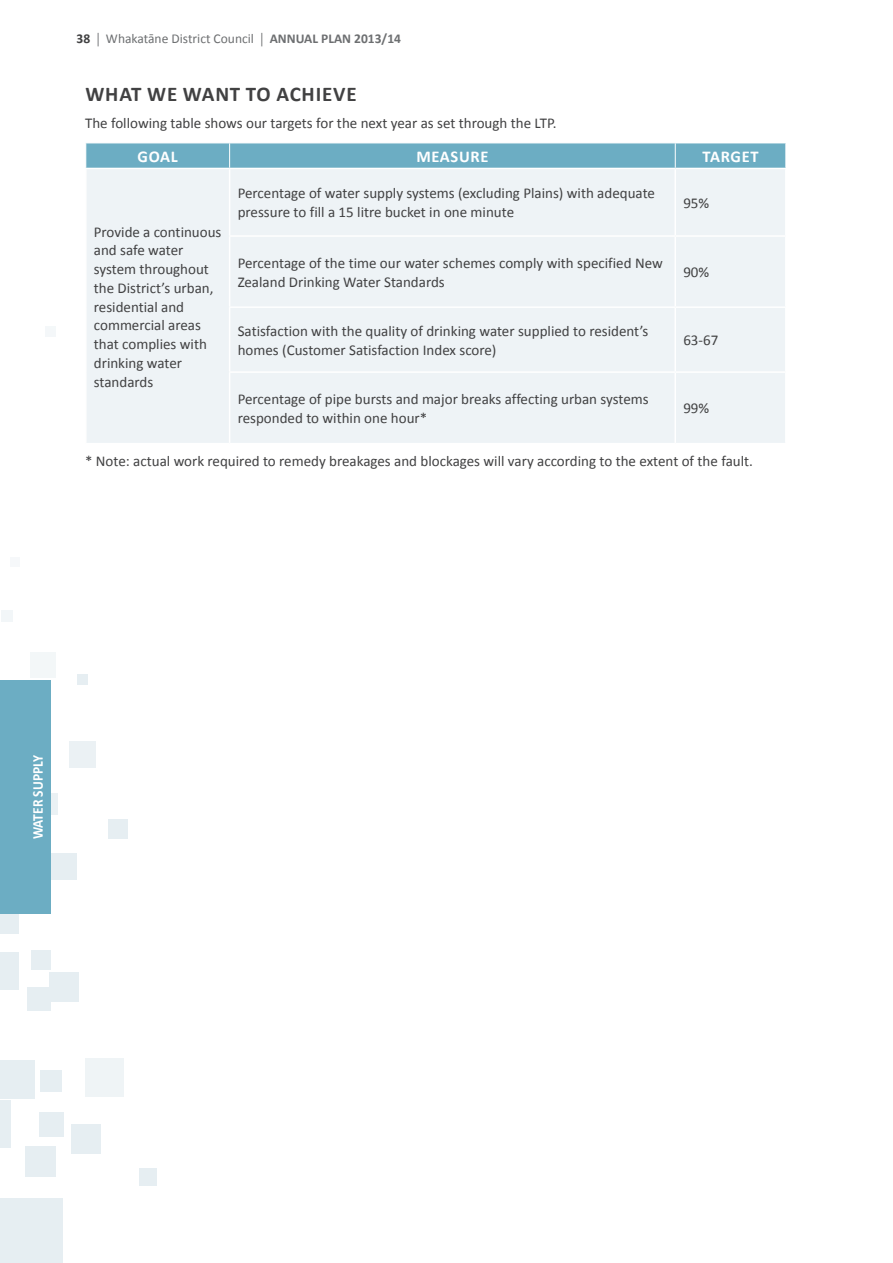
<style>
.page{position:relative;width:893px;height:1263px;background:#fff}
.page>*{position:absolute;margin:0;border:0;box-sizing:border-box;transform-origin:0 0}
.Subheading_1_-_span{font:700 21px "Calibri";letter-spacing:.04em;color:#414142}
.Table_Headers{font:700 16.5px "Calibri";letter-spacing:.04em;color:#fff}
.Body_Text_-_tables{font:15px/18.8px "Calibri";color:#414142}
.Body_Text_-_1_Column{font:15px "Calibri";color:#414142}
.t1{font:700 15px "Calibri";color:#fff;scale:.9 1}
.t2{font:13.5px "Calibri";color:#6d6f71}
.s1{font-weight:700;color:#414142}
.s2{font-family:"Minion Pro"}
.s3{font-weight:700}
</style>
<div class="page">
<div style="left:0;top:1199px;width:63px;height:64px;background:#e6eef2"></div>
<div style="left:25px;top:1146px;width:31px;height:30px;background:#e6eef2"></div>
<div style="left:0;top:1060px;width:35px;height:38px;background:#e6eef2"></div>
<div style="left:40px;top:1070px;width:22px;height:22px;background:#e6eef2"></div>
<div style="left:0;top:1100px;width:11px;height:48px;background:#e6eef2"></div>
<div style="left:85px;top:1058px;width:39px;height:38px;background:#eff4f6"></div>
<div style="left:50px;top:972px;width:29px;height:30px;background:#e6eef2"></div>
<div style="left:39px;top:1112px;width:24px;height:25px;background:#e6eef2"></div>
<div style="left:71px;top:1124px;width:29px;height:29px;background:#e6eef2"></div>
<div style="left:139px;top:1168px;width:17px;height:18px;background:#e6eef2"></div>
<div style="left:0;top:952px;width:19px;height:37px;background:#e6eef2"></div>
<div style="left:27px;top:987px;width:24px;height:24px;background:#e6eef2"></div>
<div style="left:69px;top:741px;width:27px;height:27px;background:#e6eef2"></div>
<div style="left:31px;top:949px;width:20px;height:20px;background:#e6eef2"></div>
<div style="left:50px;top:853px;width:27px;height:27px;background:#e6eef2"></div>
<div style="left:108px;top:819px;width:19px;height:19px;background:#e6eef2"></div>
<div style="left:0;top:911px;width:19px;height:23px;background:#e6eef2"></div>
<div style="left:36px;top:793px;width:22px;height:22px;background:#e6eef2"></div>
<div style="left:30px;top:652px;width:25px;height:25px;background:#f3f7f8"></div>
<div style="left:77px;top:674px;width:11px;height:11px;background:#e6eef2"></div>
<div style="left:10px;top:557px;width:10px;height:10px;background:#f6f8fa"></div>
<div style="left:1px;top:610px;width:12px;height:12px;background:#f2f6f8"></div>
<div style="left:46px;top:326px;width:10px;height:10px;background:#f4f7f9"></div>
<div style="left:0;top:680px;width:51px;height:234px;background:#6cadc3"></div>
<div style="left:675px;top:143px;width:111px;height:25px;background:#6cadc3"></div>
<div style="left:87px;top:169px;width:698px;height:274px;background:#eef3f6"></div>
<hr style="left:675px;top:143px;width:111px;height:1px;background:#fff">
<svg style="left:85px;top:143px;width:591px;height:25px"></svg>
<svg style="left:785px;top:143px;width:1px;height:25px"></svg>
<hr style="left:229px;top:169px;width:1px;height:66px;background:#fff">
<hr style="left:674px;top:169px;width:2px;height:66px;background:#fff">
<hr style="left:229px;top:235px;width:446px;height:2px;background:#fff">
<hr style="left:229px;top:237px;width:1px;height:69px;background:#fff">
<hr style="left:675px;top:235px;width:112px;height:2px;background:#fff">
<hr style="left:674px;top:237px;width:2px;height:69px;background:#fff">
<hr style="left:229px;top:306px;width:446px;height:2px;background:#fff">
<hr style="left:229px;top:308px;width:1px;height:63px;background:#fff">
<hr style="left:675px;top:306px;width:112px;height:2px;background:#fff">
<hr style="left:674px;top:308px;width:2px;height:63px;background:#fff">
<hr style="left:229px;top:371px;width:446px;height:2px;background:#fff">
<hr style="left:229px;top:373px;width:1px;height:70px;background:#fff">
<hr style="left:675px;top:371px;width:112px;height:2px;background:#fff">
<hr style="left:674px;top:373px;width:2px;height:70px;background:#fff">
<p class="t2" style="left:77px;top:30px;width:326px"><span class="s1">38</span> <span class="s2">|</span> Whakatāne District Council <span class="s2">|</span> <span class="s3">ANNUAL PLAN 2013/14</span></p>
<p class="Subheading_1_-_span" style="left:85px;top:80px;width:273px">WHAT WE WANT TO ACHIEVE</p>
<p class="Body_Text_-_1_Column" style="left:85px;top:114px;width:473px">The following table shows our targets for the next year as set through the LTP.</p>
<p class="Table_Headers" style="left:138px;top:146px;width:42px">GOAL</p>
<p class="Table_Headers" style="left:416px;top:146px;width:74px">MEASURE</p>
<p class="Table_Headers" style="left:702px;top:146px;width:57px">TARGET</p>
<p class="Body_Text_-_tables" style="left:238px;top:184px;width:419px">Percentage of water supply systems (excluding Plains) with adequate pressure to fill a 15 litre bucket in one minute</p>
<p class="Body_Text_-_tables" style="left:683px;top:194px;width:27px">95%</p>
<p class="Body_Text_-_tables" style="left:238px;top:254px;width:427px">Percentage of the time our water schemes comply with specified New<br>Zealand Drinking Water Standards</p>
<p class="Body_Text_-_tables" style="left:683px;top:263px;width:27px">90%</p>
<p class="Body_Text_-_tables" style="left:238px;top:322px;width:412px">Satisfaction with the quality of drinking water supplied to resident’s homes (Customer Satisfaction Index score)</p>
<p class="Body_Text_-_tables" style="left:683px;top:331px;width:37px">63-67</p>
<p class="Body_Text_-_tables" style="left:238px;top:390px;width:412px">Percentage of pipe bursts and major breaks affecting urban systems responded to within one hour*</p>
<p class="Body_Text_-_tables" style="left:683px;top:399px;width:27px">99%</p>
<p class="Body_Text_-_1_Column" style="left:85px;top:451px;width:669px">* Note: actual work required to remedy breakages and blockages will vary according to the extent of the fault.</p>
<p class="Body_Text_-_tables" style="left:94px;top:222px;width:129px">Provide a continuous and safe water system throughout the District’s urban, residential and commercial areas that complies with drinking water standards</p>
<p class="t1" style="left:28px;top:839px;width:95px;rotate:-90deg">WATER SUPPLY</p>
</div>
